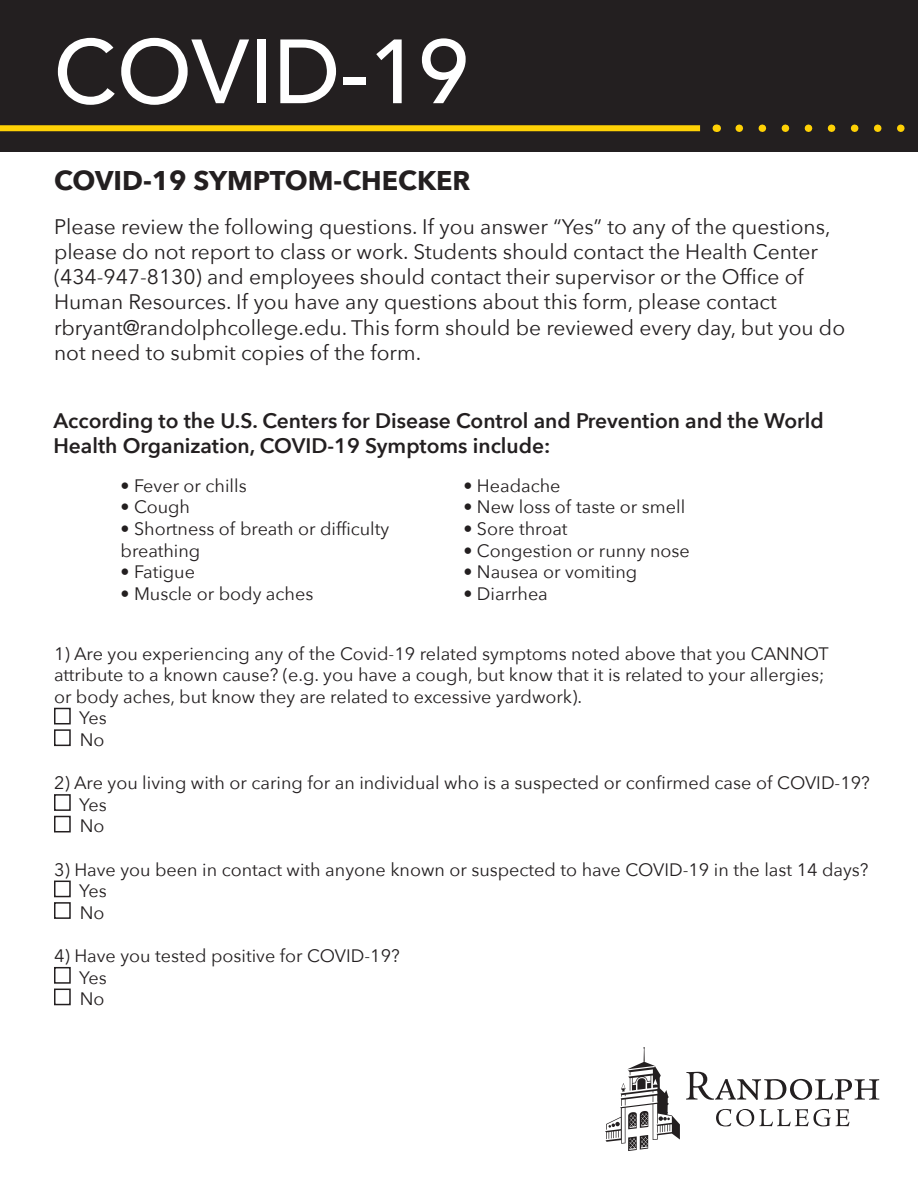
<style>
.page{position:relative;width:918px;height:1188px;background:#fff}
.page>*{position:absolute;margin:0;border:0;box-sizing:border-box;transform-origin:0 0}
.t1{font:500 90px "Avenir";color:#fff}
.t2{font:700 27px "Avenir Next";color:#231f20}
.t3{font:21px "Avenir Next";color:#231f20}
.t4{font:600 21px "Avenir Next";color:#231f20}
.t5{font:18px "Avenir Next";color:#231f20}
</style>
<div class="page">
<div style="left:54px;top:708px;width:17px;height:16px;border:2px solid #231f20"></div>
<div style="left:54px;top:729px;width:17px;height:17px;border:2px solid #231f20"></div>
<div style="left:54px;top:794px;width:17px;height:17px;border:2px solid #231f20"></div>
<div style="left:54px;top:816px;width:17px;height:16px;border:2px solid #231f20"></div>
<div style="left:54px;top:881px;width:17px;height:16px;border:2px solid #231f20"></div>
<div style="left:54px;top:902px;width:17px;height:17px;border:2px solid #231f20"></div>
<div style="left:54px;top:967px;width:17px;height:17px;border:2px solid #231f20"></div>
<div style="left:54px;top:989px;width:17px;height:16px;border:2px solid #231f20"></div>
<div style="left:0;top:0;width:918px;height:151px;background:#231f20"></div>
<div style="left:0;top:125px;width:700px;height:6px;background:#fed105"></div>
<svg style="left:739px;top:124px;width:166px;height:8px"></svg>
<svg style="left:605px;top:1047px;width:75px;height:104px"></svg>
<svg style="left:686px;top:1072px;width:193px;height:28px"></svg>
<svg style="left:716px;top:1109px;width:133px;height:17px"></svg>
<h1 class="t1" style="left:54px;top:-6px;width:417px">COVID-19</h1>
<h1 class="t2" style="left:54px;top:157px;width:418px">COVID-19 SYMPTOM-CHECKER</h1>
<p class="t3" style="left:54px;top:209px;width:778px">Please review the following questions. If you answer “Yes” to any of the questions,</p>
<p class="t3" style="left:54px;top:234px;width:766px">please do not report to class or work. Students should contact the Health Center</p>
<p class="t3" style="left:54px;top:259px;width:751px">(434-947-8130) and employees should contact their supervisor or the Office of</p>
<p class="t3" style="left:54px;top:284px;width:724px">Human Resources. If you have any questions about this form, please contact</p>
<p class="t3" style="left:54px;top:309px;width:793px">rbryant@randolphcollege.edu. This form should be reviewed every day, but you do</p>
<p class="t3" style="left:54px;top:335px;width:369px">not need to submit copies of the form.</p>
<h2 class="t4" style="left:53px;top:403px;width:772px">According to the U.S. Centers for Disease Control and Prevention and the World</h2>
<h2 class="t4" style="left:53px;top:428px;width:498px">Health Organization, COVID-19 Symptoms include:</h2>
<p class="t5" style="left:121px;top:470px;width:128px">• Fever or chills</p>
<p class="t5" style="left:121px;top:492px;width:71px">• Cough</p>
<p class="t5" style="left:121px;top:514px;width:270px">• Shortness of breath or difficulty</p>
<p class="t5" style="left:121px;top:535px;width:81px">breathing</p>
<p class="t5" style="left:121px;top:557px;width:76px">• Fatigue</p>
<p class="t5" style="left:121px;top:578px;width:194px">• Muscle or body aches</p>
<p class="t5" style="left:463px;top:470px;width:99px">• Headache</p>
<p class="t5" style="left:463px;top:492px;width:223px">• New loss of taste or smell</p>
<p class="t5" style="left:463px;top:514px;width:106px">• Sore throat</p>
<p class="t5" style="left:463px;top:535px;width:228px">• Congestion or runny nose</p>
<p class="t5" style="left:463px;top:557px;width:175px">• Nausea or vomiting</p>
<p class="t5" style="left:463px;top:578px;width:86px">• Diarrhea</p>
<p class="t5" style="left:54px;top:638px;width:776px">1) Are you experiencing any of the Covid-19 related symptoms noted above that you CANNOT</p>
<p class="t5" style="left:54px;top:660px;width:772px">attribute to a known cause? (e.g. you have a cough, but know that it is related to your allergies;</p>
<p class="t5" style="left:54px;top:681px;width:530px">or body aches, but know they are related to excessive yardwork).</p>
<p class="t5" style="left:79px;top:703px;width:29px">Yes</p>
<p class="t5" style="left:80px;top:725px;width:26px">No</p>
<p class="t5" style="left:54px;top:768px;width:817px">2) Are you living with or caring for an individual who is a suspected or confirmed case of COVID-19?</p>
<p class="t5" style="left:79px;top:789px;width:29px">Yes</p>
<p class="t5" style="left:80px;top:811px;width:26px">No</p>
<p class="t5" style="left:54px;top:854px;width:816px">3) Have you been in contact with anyone known or suspected to have COVID-19 in the last 14 days?</p>
<p class="t5" style="left:79px;top:876px;width:29px">Yes</p>
<p class="t5" style="left:80px;top:897px;width:26px">No</p>
<p class="t5" style="left:54px;top:941px;width:347px">4) Have you tested positive for COVID-19?</p>
<p class="t5" style="left:79px;top:962px;width:29px">Yes</p>
<p class="t5" style="left:80px;top:984px;width:26px">No</p>
</div>
